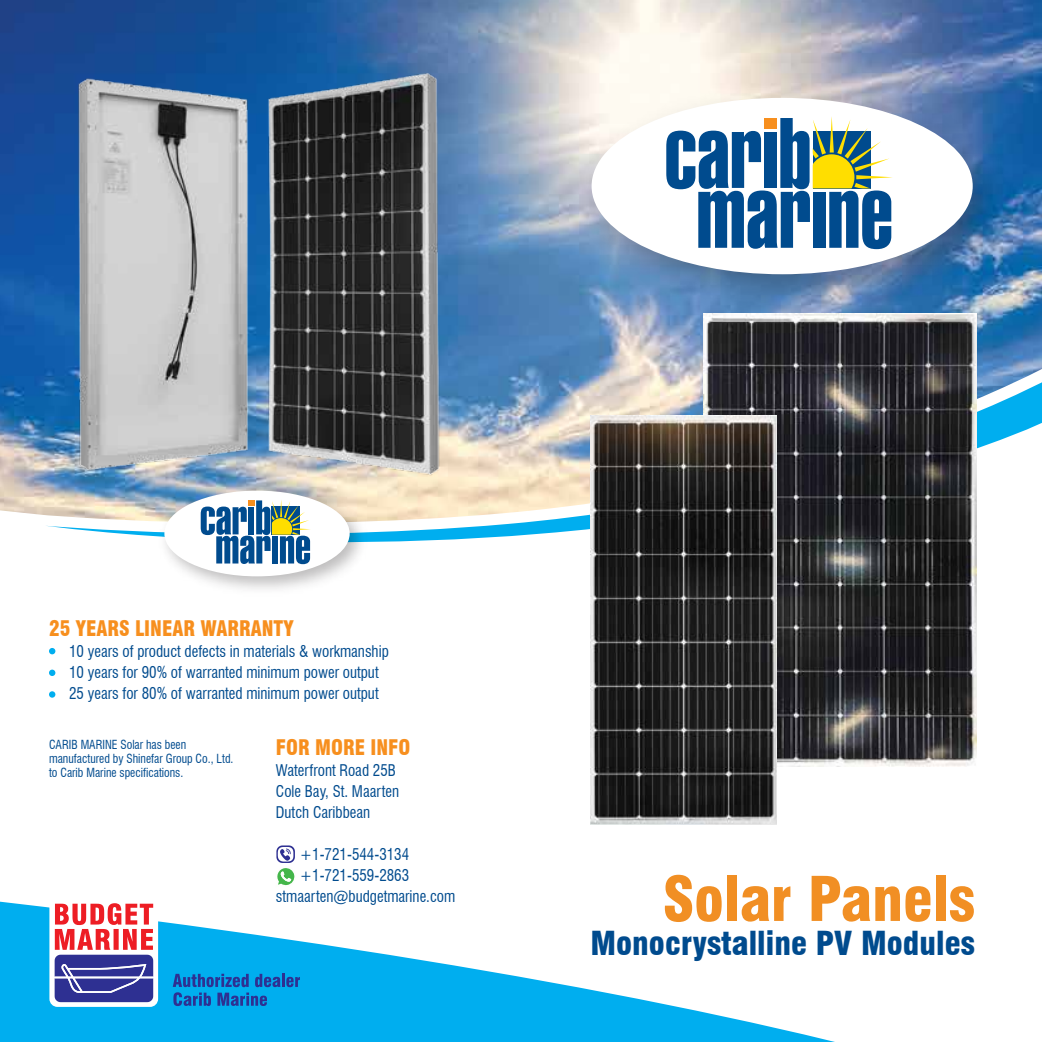
<style>
.page{position:relative;width:1042px;height:1042px;background:#fff}
.page>*{position:absolute;margin:0;border:0;box-sizing:border-box;transform-origin:0 0}
.t1{font:900 condensed 60.02px "Swiss 721 BT";color:#f18f24}
.t2{font:900 condensed 32.38px "Swiss 721 BT";color:#004b8e}
.t3{font:900 condensed 21px "Swiss 721 BT";color:#f78f1e;scale:.95 1}
.t4{font:condensed 15.75px/21px "Swiss 721 BT";color:#004b8e;scale:.95 1}
.t5{font:condensed 12.25px/14px "Swiss 721 BT";color:#004b8e;scale:.95 1}
</style>
<div class="page">
<img style="left:0;top:0;width:1042px;height:535px">
<svg style="left:0;top:901px;width:835px;height:141px"></svg>
<img style="left:566px;top:73px;width:456px;height:251px">
<div style="left:591px;top:98px;width:381px;height:176px;background:#fff;border-radius:50%"></div>
<svg style="left:666px;top:117px;width:226px;height:132px"></svg>
<img style="left:152px;top:482px;width:222px;height:107px">
<div style="left:164px;top:491px;width:186px;height:85px;background:#fff;border-radius:50%"></div>
<svg style="left:201px;top:499px;width:110px;height:65px"></svg>
<div style="left:49px;top:898px;width:109px;height:109px;background:#fff;border-radius:8px"></div>
<svg style="left:55px;top:903px;width:98px;height:99px"></svg>
<svg style="left:173px;top:973px;width:127px;height:33px;background:#0f81ce"></svg>
<img style="left:703px;top:314px;width:273px;height:452px">
<img style="left:591px;top:415px;width:186px;height:409px">
<img style="left:47px;top:62px;width:420px;height:420px">
<svg style="left:49px;top:648px;width:6px;height:6px"></svg>
<div style="left:49px;top:669px;width:6px;height:7px;background:#00aeef;border-radius:50%"></div>
<div style="left:49px;top:691px;width:6px;height:7px;background:#00aeef;border-radius:50%"></div>
<svg style="left:276px;top:845px;width:19px;height:41px"></svg>
<h3 class="t3" style="left:49px;top:616px;width:259px">25 YEARS LINEAR WARRANTY</h3>
<p class="t4" style="left:69px;top:641px;width:338px">10 years of product defects in materials &amp; workmanship<br>10 years for 90% of warranted minimum power output<br>25 years for 80% of warranted minimum power output</p>
<p class="t5" style="left:49px;top:737px;width:196px">CARIB MARINE Solar has been manufactured by Shinefar Group Co., Ltd. to Carib Marine specifications.</p>
<h3 class="t3" style="left:276px;top:735px;width:143px">FOR MORE INFO</h3>
<p class="t4" style="left:276px;top:760px;width:131px">Waterfront Road 25B<br>Cole Bay, St. Maarten<br>Dutch Caribbean</p>
<p class="t4" style="left:300px;top:844px;width:117px">+1-721-544-3134</p>
<p class="t4" style="left:300px;top:865px;width:117px">+1-721-559-2863</p>
<p class="t4" style="left:276px;top:886px;width:190px">stmaarten@budgetmarine.com</p>
<h1 class="t1" style="left:663px;top:863px;width:314px">Solar Panels</h1>
<h2 class="t2" style="left:590px;top:923px;width:386px">Monocrystalline PV Modules</h2>
</div>
